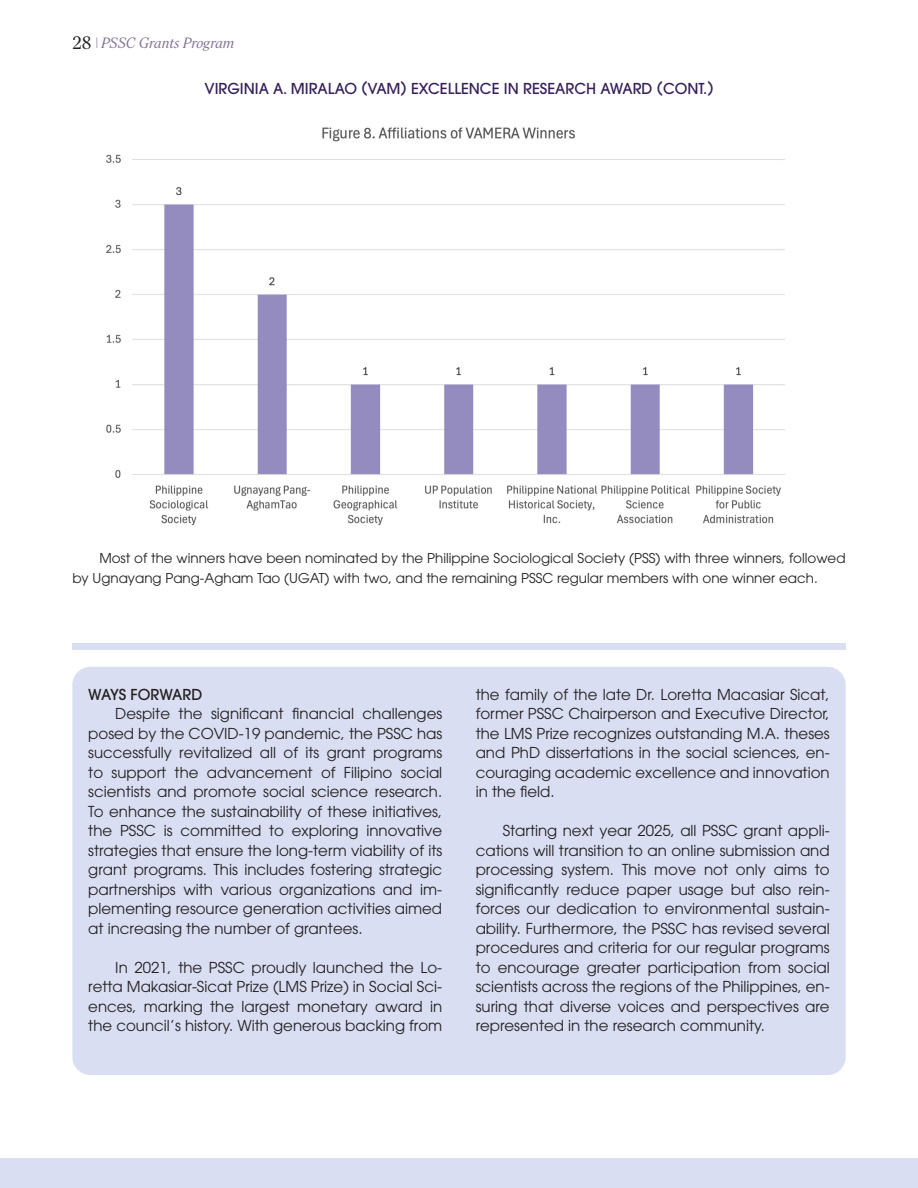
<style>
.page{position:relative;width:918px;height:1188px;background:#fff}
.page>*{position:absolute;margin:0;border:0;box-sizing:border-box;transform-origin:0 0}
.t1{font:15px/19.5px "ITC Avant Garde Pro";color:#231f20;text-align:justify}
.t2{font:500 15px "ITC Avant Garde Pro";color:#361f5a}
.t3{font:italic 15px "Magister";color:#361f5a}
.t4{font:500 15px "ITC Avant Garde Pro";color:#231f20}
.t5{font:13.5px/19.5px "ITC Avant Garde Pro";color:#231f20}
.s1{font-style:normal;font-size:18px;color:#231f20}
</style>
<div class="page">
<div style="left:72px;top:667px;width:774px;height:408px;background:#d9def2;border-radius:18px"></div>
<img style="left:106px;top:127px;width:679px;height:399px">
<div style="left:72px;top:643px;width:774px;height:7px;background:#d9def2"></div>
<div style="left:0;top:1159px;width:918px;height:29px;background:#d9def2"></div>
<p class="t3" style="left:72px;top:33px;width:164px"><span class="s1">28</span> | PSSC Grants Program</p>
<p class="t2" style="left:204px;top:79px;width:511px">VIRGINIA A. MIRALAO (VAM) EXCELLENCE IN RESEARCH AWARD (CONT.)</p>
<p class="t5" style="left:72px;top:548px;width:775px;text-indent:27px">Most of the winners have been nominated by the Philippine Sociological Society (PSS) with three winners, followed by Ugnayang Pang-Agham Tao (UGAT) with two, and the remaining PSSC regular members with one winner each.</p>
<p class="t4" style="left:88px;top:684px;width:116px">WAYS FORWARD</p>
<p class="t1" style="left:88px;top:704px;width:355px;text-indent:27px">Despite the significant financial challenges posed by the COVID-19 pandemic, the PSSC has successfully revitalized all of its grant programs to support the advancement of Filipino social scientists and promote social science research.<br>To enhance the sustainability of these initiatives, the PSSC is committed to exploring innovative strategies that ensure the long-term viability of its grant programs. This includes fostering strategic partnerships with various organizations and im&shy;plementing resource generation activities aimed at increasing the number of grantees.</p>
<p class="t1" style="left:88px;top:957px;width:355px;text-indent:27px">In 2021, the PSSC proudly launched the Lo&shy;retta Makasiar-Sicat Prize (LMS Prize) in Social Sci&shy;ences, marking the largest monetary award in the council’s history. With generous backing from</p>
<p class="t1" style="left:476px;top:684px;width:356px">the family of the late Dr. Loretta Macasiar Sicat, former PSSC Chairperson and Executive Director, the LMS Prize recognizes outstanding M.A. theses and PhD dissertations in the social sciences, en&shy;couraging academic excellence and innovation in the field.</p>
<p class="t1" style="left:476px;top:821px;width:356px;text-indent:27px">Starting next year 2025, all PSSC grant appli&shy;cations will transition to an online submission and processing system. This move not only aims to significantly reduce paper usage but also rein&shy;forces our dedication to environmental sustain&shy;ability. Furthermore, the PSSC has revised several procedures and criteria for our regular programs to encourage greater participation from social scientists across the regions of the Philippines, en&shy;suring that diverse voices and perspectives are represented in the research community.</p>
</div>
